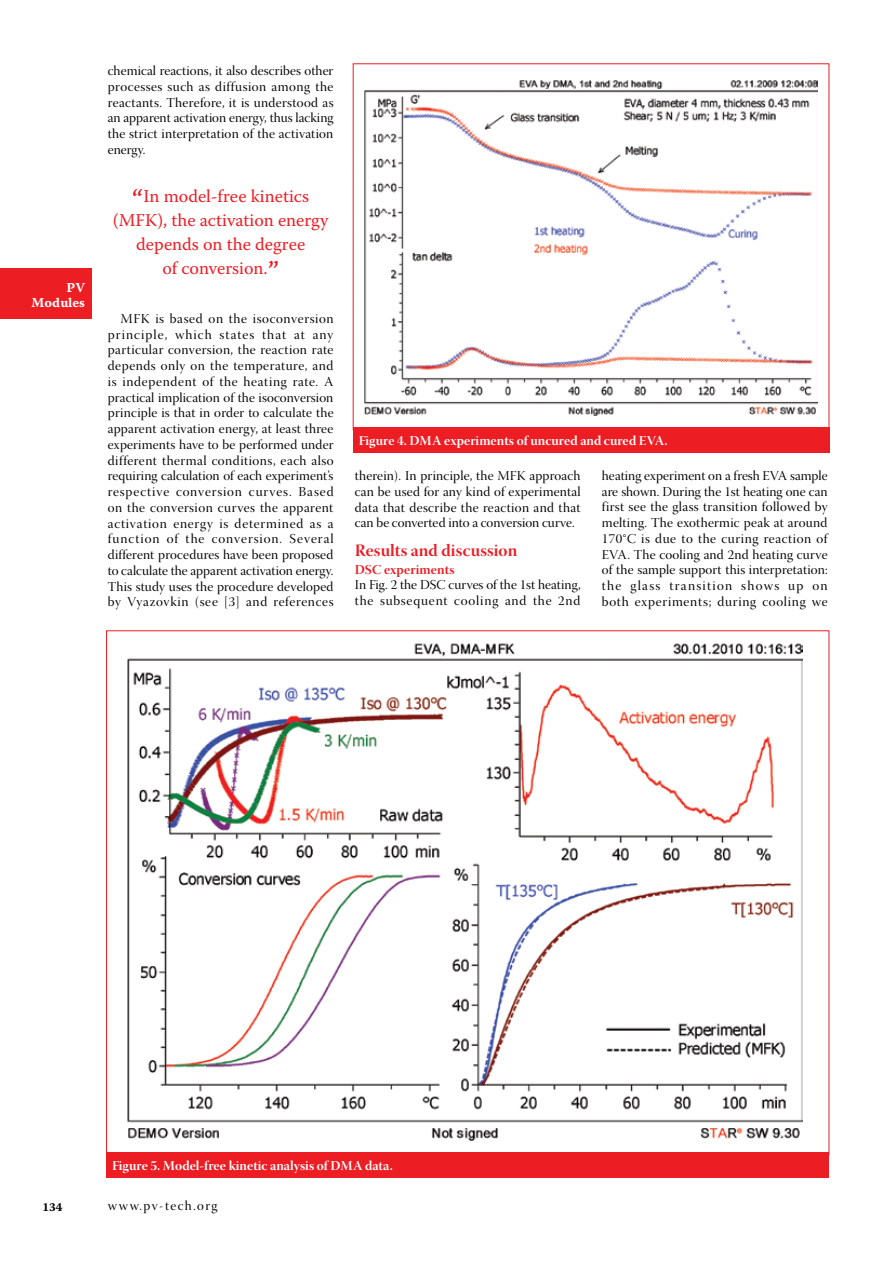
<style>
.page{position:relative;width:893px;height:1263px;background:#fff}
.page>*{position:absolute;margin:0;border:0;box-sizing:border-box;transform-origin:0 0}
.t1{font:18px/24px "Warnock Pro";color:#ed1d24;text-align:center}
.t2{font:17.25px "Warnock Pro Bold Disp";letter-spacing:.005em;color:#ed1d24}
.t3{font:13.5px/15.8px "Warnock Pro Disp";letter-spacing:.025em;color:#000;text-align:justify}
.t4{font:13.5px "Warnock Pro Bold Disp";color:#fff}
.t5{font:13.5px "Warnock Pro Disp";letter-spacing:.1em;color:#000}
.t6{font:13.5px "Warnock Pro Bold Disp";letter-spacing:.005em;color:#ed1d24}
.t7{font:13.5px/15px "Warnock Pro Bold Capt";letter-spacing:.005em;color:#fff;text-align:right}
.t8{font:12px "Warnock Pro Bold Capt";color:#000}
.s1{font-size:30px}
</style>
<div class="page">
<div style="left:0;top:268px;width:91px;height:51px;background:#ed1d24"></div>
<img style="left:365px;top:80px;width:453px;height:336px">
<div style="left:353px;top:427px;width:476px;height:26px;background:#ed1d24"></div>
<img style="left:128px;top:643px;width:674px;height:497px">
<div style="left:106px;top:1152px;width:723px;height:26px;background:#ed1d24"></div>
<p class="t7" style="left:32px;top:280px;width:55px">PV<br>Modules</p>
<p class="t3" style="left:108px;top:65px;width:227px">chemical reactions, it also describes other processes such as diffusion among the reactants. Therefore, it is understood as an apparent activation energy, thus lacking the strict interpretation of the activation energy.</p>
<h1 class="t1" style="left:113px;top:184px;width:217px"><span class="s1">“</span>In model-free kinetics (MFK), the activation energy depends on the degree<br>of conversion.<span class="s1">”</span></h1>
<p class="t3" style="left:108px;top:312px;width:227px;text-indent:13px">MFK is based on the isoconversion principle, which states that at any particular conversion, the reaction rate depends only on the temperature, and is independent of the heating rate. A practical implication of the isoconversion principle is that in order to calculate the apparent activation energy, at least three experiments have to be performed under different thermal conditions, each also requiring calculation of each experiment’s respective conversion curves. Based on the conversion curves the apparent activation energy is determined as a function of the conversion. Several different procedures have been proposed to calculate the apparent activation energy.<br>This study uses the procedure developed by Vyazovkin (see [3] and references</p>
<p class="t4" style="left:359px;top:433px;width:311px">Figure 4. DMA experiments of uncured and cured EVA.</p>
<p class="t3" style="left:355px;top:469px;width:227px">therein). In principle, the MFK approach can be used for any kind of experimental data that describe the reaction and that can be converted into a conversion curve.</p>
<p class="t2" style="left:355px;top:540px;width:164px">Results and discussion</p>
<p class="t6" style="left:355px;top:561px;width:101px">DSC experiments</p>
<p class="t3" style="left:355px;top:579px;width:227px">In Fig. 2 the DSC curves of the 1st heating, the subsequent cooling and the 2nd</p>
<p class="t3" style="left:602px;top:469px;width:227px">heating experiment on a fresh EVA sample are shown. During the 1st heating one can first see the glass transition followed by melting. The exothermic peak at around 170°C is due to the curing reaction of EVA. The cooling and 2nd heating curve of the sample support this interpretation: the glass transition shows up on both experiments; during cooling we</p>
<p class="t4" style="left:112px;top:1157px;width:282px">Figure 5. Model-free kinetic analysis of DMA data.</p>
<p class="t8" style="left:43px;top:1200px;width:22px">134</p>
<p class="t5" style="left:108px;top:1198px;width:111px">www.pv-tech.org</p>
</div>
